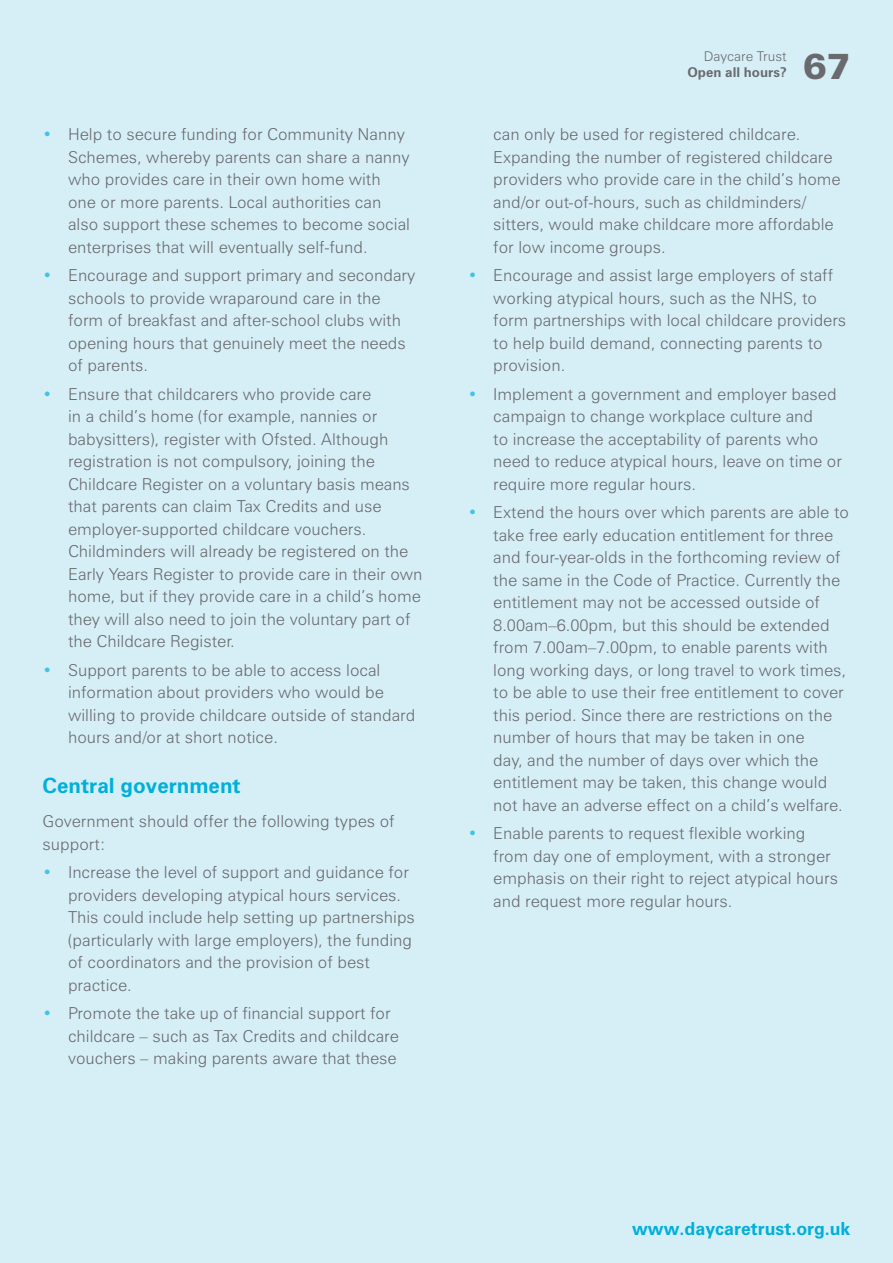
<style>
.page{position:relative;width:893px;height:1263px;background:#d6eff7}
.page>*{position:absolute;margin:0;border:0;box-sizing:border-box;transform-origin:0 0}
.t1{font:900 36px "Zurich BT";color:#696a6d}
.t2{font:700 21px "Zurich BT";color:#00afdb}
.t3{font:700 18px "Zurich BT";color:#00afdb}
.t4{font:300 16.5px/22.5px "Zurich BT";color:#696a6d}
.t5{font:700 13.5px "Zurich BT";color:#696a6d}
.t6{font:300 13.5px "Zurich BT";color:#696a6d}
.s1{color:#40c5e5}
</style>
<div class="page">
<p class="t4" style="left:68px;top:123px;width:343px;text-indent:-26px"><span class="s1">•</span> Help to secure funding for Community Nanny Schemes, whereby parents can share a nanny who provides care in their own home with one or more parents. Local authorities can also support these schemes to become social enterprises that will eventually self-fund.</p>
<p class="t4" style="left:68px;top:264px;width:349px;text-indent:-26px"><span class="s1">•</span> Encourage and support primary and secondary schools to provide wraparound care in the form of breakfast and after-school clubs with opening hours that genuinely meet the needs of parents.</p>
<p class="t4" style="left:68px;top:382px;width:356px;text-indent:-26px"><span class="s1">•</span> Ensure that childcarers who provide care<br>in a child’s home (for example, nannies or babysitters), register with Ofsted. Although registration is not compulsory, joining the Childcare Register on a voluntary basis means that parents can claim Tax Credits and use employer-supported childcare vouchers.<br>Childminders will already be registered on the Early Years Register to provide care in their own home, but if they provide care in a child’s home they will also need to join the voluntary part of the Childcare Register.</p>
<p class="t4" style="left:68px;top:659px;width:349px;text-indent:-26px"><span class="s1">•</span> Support parents to be able to access local information about providers who would be willing to provide childcare outside of standard hours and/or at short notice.</p>
<p class="t2" style="left:43px;top:772px;width:200px">Central government</p>
<p class="t4" style="left:43px;top:810px;width:354px">Government should offer the following types of support:</p>
<p class="t4" style="left:68px;top:861px;width:348px;text-indent:-26px"><span class="s1">•</span> Increase the level of support and guidance for providers developing atypical hours services.<br>This could include help setting up partnerships (particularly with large employers), the funding of coordinators and the provision of best practice.</p>
<p class="t4" style="left:68px;top:1002px;width:332px;text-indent:-26px"><span class="s1">•</span> Promote the take up of financial support for childcare – such as Tax Credits and childcare vouchers – making parents aware that these</p>
<p class="t6" style="left:704px;top:48px;width:84px">Daycare Trust</p>
<p class="t5" style="left:687px;top:64px;width:101px">Open all hours?</p>
<h1 class="t1" style="left:803px;top:45px;width:49px">67</h1>
<p class="t4" style="left:493px;top:123px;width:349px">can only be used for registered childcare.<br>Expanding the number of registered childcare providers who provide care in the child’s home and/or out-of-hours, such as childminders/ sitters, would make childcare more affordable for low income groups.</p>
<p class="t4" style="left:493px;top:264px;width:354px;text-indent:-26px"><span class="s1">•</span> Encourage and assist large employers of staff working atypical hours, such as the NHS, to form partnerships with local childcare providers to help build demand, connecting parents to provision.</p>
<p class="t4" style="left:493px;top:383px;width:350px;text-indent:-26px"><span class="s1">•</span> Implement a government and employer based campaign to change workplace culture and<br>to increase the acceptability of parents who need to reduce atypical hours, leave on time or require more regular hours.</p>
<p class="t4" style="left:493px;top:501px;width:357px;text-indent:-26px"><span class="s1">•</span> Extend the hours over which parents are able to take free early education entitlement for three and four-year-olds in the forthcoming review of the same in the Code of Practice. Currently the entitlement may not be accessed outside of 8.00am–6.00pm, but this should be extended from 7.00am–7.00pm, to enable parents with long working days, or long travel to work times, to be able to use their free entitlement to cover this period. Since there are restrictions on the number of hours that may be taken in one<br>day, and the number of days over which the entitlement may be taken, this change would not have an adverse effect on a child’s welfare.</p>
<p class="t4" style="left:493px;top:822px;width:346px;text-indent:-26px"><span class="s1">•</span> Enable parents to request flexible working from day one of employment, with a stronger emphasis on their right to reject atypical hours and request more regular hours.</p>
<p class="t3" style="left:632px;top:1217px;width:220px">www.daycaretrust.org.uk</p>
</div>
